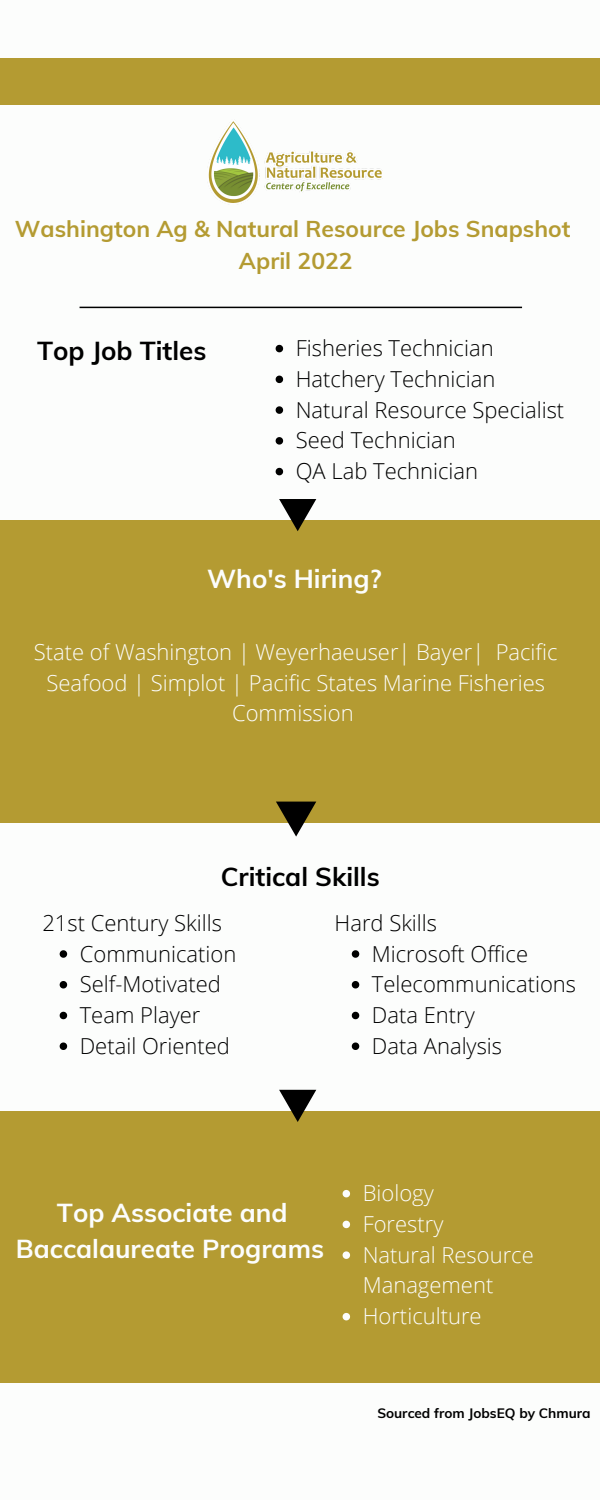
<style>
.page{position:relative;width:600px;height:1500px;background:#fff}
.page>*{position:absolute;margin:0;border:0;box-sizing:border-box;transform-origin:0 0}
.t1{font:700 26px/36px "Muli";color:#fcfdfc;text-align:center}
.t2{font:700 26px "Muli";color:#000}
.t3{font:700 22.9px "Muli";color:#b49b32}
.t4{font:300 22px "Open Sans";color:#000}
.t5{font:300 22px/30.8px "Open Sans";color:#fcfdfc;text-align:center}
.t6{font:700 13.6px "Muli";color:#000}
</style>
<div class="page">
<div style="left:0;top:1111px;width:600px;height:320px;background:#b49b32"></div>
<div style="left:0;top:1383px;width:600px;height:60px;background:#fcfdfc"></div>
<div style="left:0;top:520px;width:600px;height:303px;background:#b49b32"></div>
<svg style="left:276px;top:802px;width:40px;height:35px"></svg>
<hr style="left:80px;top:307px;width:442px;height:1px;background:#000">
<svg style="left:279px;top:499px;width:37px;height:32px"></svg>
<svg style="left:279px;top:1090px;width:37px;height:32px"></svg>
<div style="left:0;top:59px;width:600px;height:46px;background:#b49b32"></div>
<img style="left:208px;top:121px;width:175px;height:84px">
<svg style="left:276px;top:345px;width:7px;height:7px"></svg>
<svg style="left:276px;top:376px;width:7px;height:7px"></svg>
<svg style="left:276px;top:406px;width:7px;height:8px"></svg>
<svg style="left:276px;top:437px;width:7px;height:8px"></svg>
<svg style="left:276px;top:468px;width:7px;height:7px"></svg>
<svg style="left:343px;top:1190px;width:7px;height:7px"></svg>
<svg style="left:343px;top:1221px;width:7px;height:7px"></svg>
<svg style="left:343px;top:1251px;width:7px;height:8px"></svg>
<svg style="left:343px;top:1313px;width:7px;height:7px"></svg>
<svg style="left:60px;top:950px;width:7px;height:8px"></svg>
<svg style="left:60px;top:981px;width:7px;height:8px"></svg>
<svg style="left:60px;top:1012px;width:7px;height:7px"></svg>
<svg style="left:60px;top:1043px;width:7px;height:7px"></svg>
<svg style="left:352px;top:950px;width:7px;height:8px"></svg>
<svg style="left:352px;top:981px;width:7px;height:8px"></svg>
<svg style="left:352px;top:1012px;width:7px;height:7px"></svg>
<svg style="left:352px;top:1043px;width:7px;height:7px"></svg>
<p class="t3" style="left:15px;top:214px;width:557px">Washington Ag &amp; Natural Resource Jobs Snapshot</p>
<p class="t3" style="left:239px;top:246px;width:115px">April 2022</p>
<p class="t2" style="left:37px;top:334px;width:171px">Top Job Titles</p>
<p class="t4" style="left:296px;top:333px;width:199px">Fisheries Technician</p>
<p class="t4" style="left:296px;top:363px;width:201px">Hatchery Technician</p>
<p class="t4" style="left:296px;top:394px;width:270px">Natural Resource Specialist</p>
<p class="t4" style="left:296px;top:425px;width:161px">Seed Technician</p>
<p class="t4" style="left:296px;top:456px;width:184px">QA Lab Technician</p>
<p class="t1" style="left:207px;top:560px;width:176px">Who's Hiring?</p>
<p class="t5" style="left:34px;top:636px;width:525px">State of Washington | Weyerhaeuser| Bayer| Pacific<br>Seafood | Simplot | Pacific States Marine Fisheries<br>Commission</p>
<p class="t2" style="left:221px;top:860px;width:160px">Critical Skills</p>
<p class="t4" style="left:42px;top:907px;width:181px">21st Century Skills</p>
<p class="t4" style="left:80px;top:938px;width:158px">Communication</p>
<p class="t4" style="left:80px;top:969px;width:143px">Self-Motivated</p>
<p class="t4" style="left:80px;top:1000px;width:122px">Team Player</p>
<p class="t4" style="left:80px;top:1030px;width:152px">Detail Oriented</p>
<p class="t4" style="left:335px;top:907px;width:104px">Hard Skills</p>
<p class="t4" style="left:372px;top:938px;width:158px">Microsoft Office</p>
<p class="t4" style="left:372px;top:969px;width:206px">Telecommunications</p>
<p class="t4" style="left:372px;top:1000px;width:105px">Data Entry</p>
<p class="t4" style="left:372px;top:1030px;width:132px">Data Analysis</p>
<p class="t1" style="left:16px;top:1194px;width:310px">Top Associate and<br>Baccalaureate Programs</p>
<p class="t5" style="left:363px;top:1177px;width:73px">Biology</p>
<p class="t5" style="left:363px;top:1208px;width:82px">Forestry</p>
<p class="t5" style="left:363px;top:1239px;width:173px;text-align:left">Natural Resource<br>Management</p>
<p class="t5" style="left:363px;top:1300px;width:120px">Horticulture</p>
<p class="t6" style="left:377px;top:1404px;width:215px">Sourced from JobsEQ by Chmura</p>
</div>
